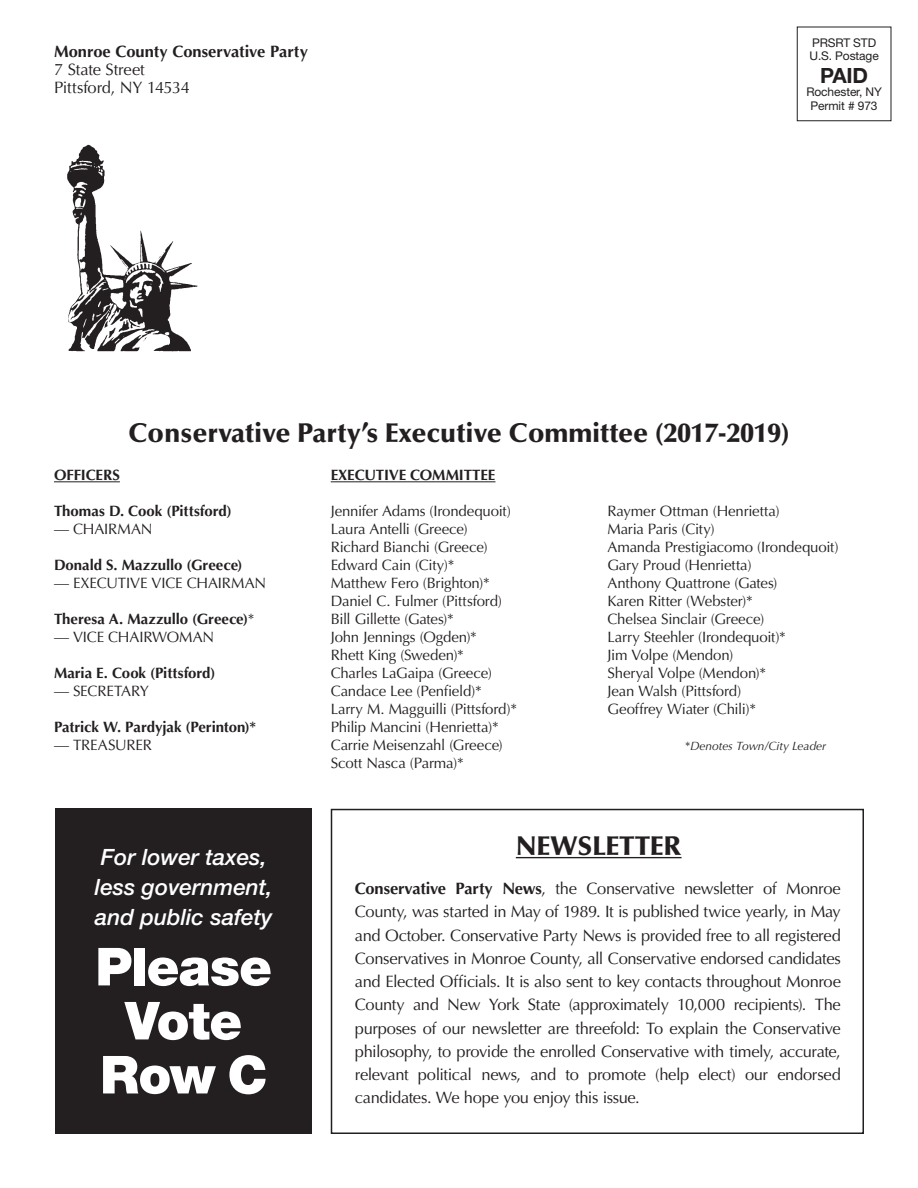
<style>
.page{position:relative;width:918px;height:1188px;background:#fff}
.page>*{position:absolute;margin:0;border:0;box-sizing:border-box;transform-origin:0 0}
.t1{font:900 52.5px/54px "Helvetica Neue LT Pro";letter-spacing:-.02em;color:#fff;text-align:center}
.t2{font:900 27px "Optima LT Std";color:#231f20}
.t3{font:italic 500 22.5px/30px "Helvetica Neue LT Pro";color:#fff}
.t4{font:700 21px "Helvetica Neue LT Pro";color:#231f20}
.t5{font:16.5px/23.2px "Optima LT Std";letter-spacing:-.02em;color:#231f20}
.t6{font:700 16.5px "Optima LT Std";color:#231f20}
.t7{font:15px/18px "Optima LT Std";letter-spacing:-.015em;color:#231f20}
.t8{font:700 15px "Optima LT Std";letter-spacing:-.005em;color:#231f20}
.t9{font:12px/13.5px "Helvetica Neue LT Pro";letter-spacing:-.01em;color:#231f20}
.t10{font:italic 12px "Optima LT Std";letter-spacing:-.005em;color:#231f20}
.s1{font-weight:400}
.s2{font-style:normal}
.s3{font-weight:700}
</style>
<div class="page">
<img style="left:67px;top:144px;width:131px;height:208px">
<div style="left:797px;top:27px;width:94px;height:94px;border:1px solid #231f20"></div>
<hr style="left:54px;top:481px;width:66px;height:1px;background:#231f20">
<hr style="left:331px;top:481px;width:164px;height:1px;background:#231f20">
<hr style="left:516px;top:857px;width:166px;height:1px;background:#231f20">
<div style="left:331px;top:809px;width:533px;height:325px;border:2px solid #231f20"></div>
<div style="left:56px;top:809px;width:256px;height:325px;background:#231f20"></div>
<p class="t6" style="left:54px;top:42px;width:255px">Monroe County Conservative Party</p>
<p class="t5" style="left:54px;top:61px;width:138px;line-height:18px">7 State Street<br>Pittsford, NY 14534</p>
<p class="t9" style="left:809px;top:35px;width:71px">PRSRT STD<br>U.S. Postage</p>
<h3 class="t4" style="left:820px;top:62px;width:49px">PAID</h3>
<p class="t9" style="left:806px;top:85px;width:77px;text-align:center">Rochester, NY<br>Permit # 973</p>
<h2 class="t2" style="left:128px;top:417px;width:663px">Conservative Party’s Executive Committee (2017-2019)</h2>
<p class="t8" style="left:54px;top:467px;width:67px">OFFICERS</p>
<p class="t8" style="left:54px;top:503px;width:179px">Thomas D. Cook (Pittsford)</p>
<p class="t7" style="left:54px;top:520px;width:100px">— CHAIRMAN</p>
<p class="t8" style="left:54px;top:557px;width:190px">Donald S. Mazzullo (Greece)</p>
<p class="t7" style="left:54px;top:574px;width:214px">— EXECUTIVE VICE CHAIRMAN</p>
<p class="t8" style="left:54px;top:611px;width:202px">Theresa A. Mazzullo (Greece)<span class="s1">*</span></p>
<p class="t7" style="left:54px;top:628px;width:162px">— VICE CHAIRWOMAN</p>
<p class="t8" style="left:54px;top:665px;width:163px">Maria E. Cook (Pittsford)</p>
<p class="t7" style="left:54px;top:682px;width:96px">— SECRETARY</p>
<p class="t8" style="left:54px;top:719px;width:204px">Patrick W. Pardyjak (Perinton)*</p>
<p class="t7" style="left:54px;top:736px;width:99px">— TREASURER</p>
<h3 class="t3" style="left:95px;top:842px;width:179px">For lower taxes, less government, and public safety</h3>
<h1 class="t1" style="left:95px;top:939px;width:178px">Please<br>Vote<br>Row C</h1>
<p class="t8" style="left:331px;top:467px;width:166px">EXECUTIVE COMMITTEE</p>
<p class="t7" style="left:331px;top:502px;width:188px">Jennifer Adams (Irondequoit)<br>Laura Antelli (Greece)<br>Richard Bianchi (Greece)<br>Edward Cain (City)*<br>Matthew Fero (Brighton)*<br>Daniel C. Fulmer (Pittsford)<br>Bill Gillette (Gates)*<br>John Jennings (Ogden)*<br>Rhett King (Sweden)*<br>Charles LaGaipa (Greece)<br>Candace Lee (Penfield)*<br>Larry M. Magguilli (Pittsford)*<br>Philip Mancini (Henrietta)*<br>Carrie Meisenzahl (Greece)<br>Scott Nasca (Parma)*</p>
<p class="t7" style="left:608px;top:502px;width:233px">Raymer Ottman (Henrietta)<br>Maria Paris (City)<br>Amanda Prestigiacomo (Irondequoit)<br>Gary Proud (Henrietta)<br>Anthony Quattrone (Gates)<br>Karen Ritter (Webster)*<br>Chelsea Sinclair (Greece)<br>Larry Steehler (Irondequoit)*<br>Jim Volpe (Mendon)<br>Sheryal Volpe (Mendon)*<br>Jean Walsh (Pittsford)<br>Geoffrey Wiater (Chili)*</p>
<p class="t10" style="left:685px;top:739px;width:143px"><span class="s2">*</span>Denotes Town/City Leader</p>
<h2 class="t2" style="left:516px;top:830px;width:167px">NEWSLETTER</h2>
<p class="t5" style="left:355px;top:877px;width:488px;text-align:justify"><span class="s3">Conservative Party News</span>, the Conservative newsletter of Monroe County, was started in May of 1989. It is published twice yearly, in May and October. Conservative Party News is provided free to all registered Conservatives in Monroe County, all Conservative endorsed candidates and Elected Officials. It is also sent to key contacts throughout Monroe County and New York State (approximately 10,000 recipients). The purposes of our newsletter are threefold: To explain the Conservative philosophy, to provide the enrolled Conservative with timely, accurate, relevant political news, and to promote (help elect) our endorsed candidates. We hope you enjoy this issue.</p>
</div>
